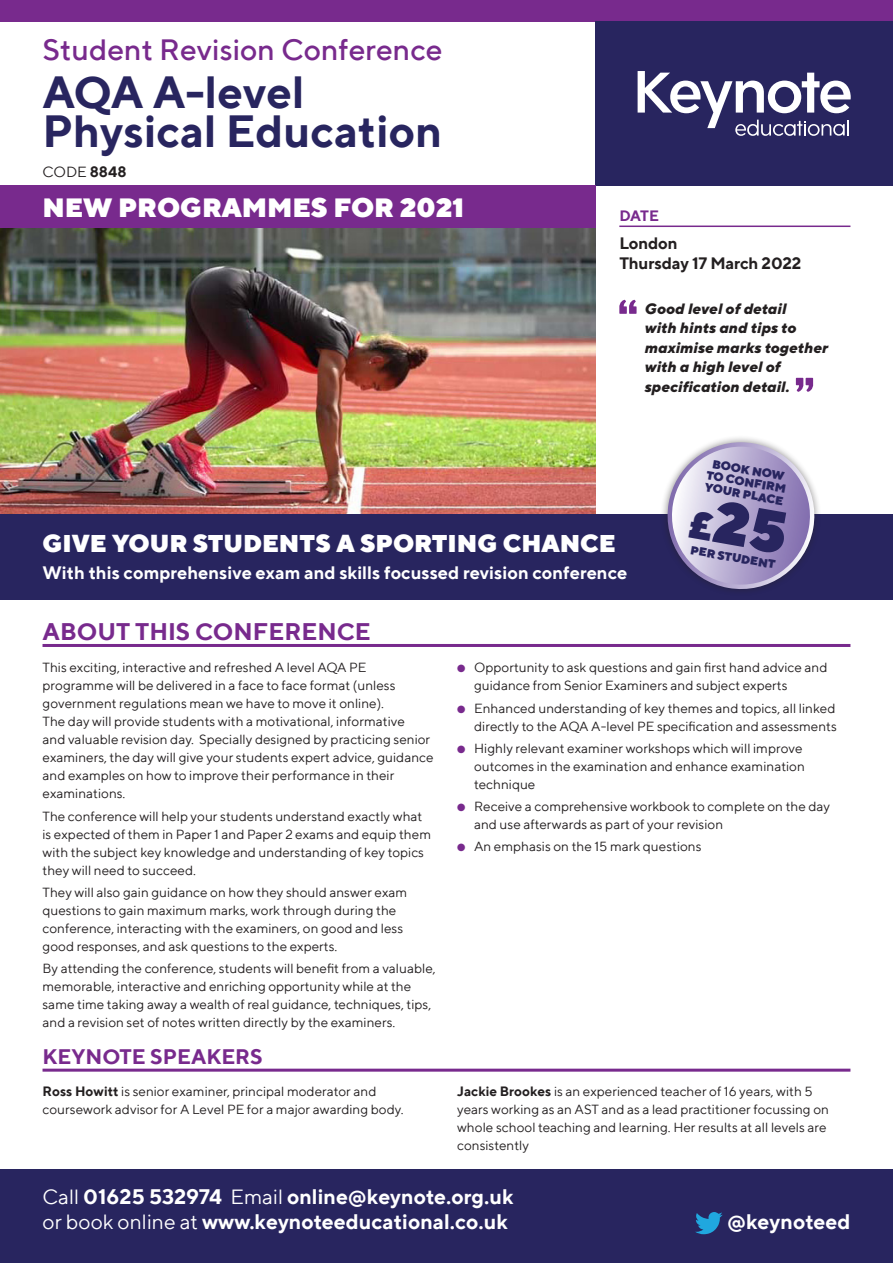
<style>
.page{position:relative;width:893px;height:1263px;background:#fff}
.page>*{position:absolute;margin:0;border:0;box-sizing:border-box;transform-origin:0 0}
.t1{font:700 45px/39px "TT Norms";color:#28255f}
.t2{font:500 30px "TT Norms";color:#782a8d}
.t3{font:900 27px "TT Norms";color:#fff}
.t4{font:900 24.75px "TT Norms";color:#fff}
.t5{font:700 24px "TT Norms";color:#782a8d}
.t6{font:700 21px/25.2px "TT Norms";color:#fff}
.t7{font:700 21px "TT Norms";color:#782a8d}
.t8{font:700 18px "TT Norms";color:#fff}
.t9{font:700 16.5px/19.5px "TT Norms";letter-spacing:-.01em;color:#231f20}
.t10{font:italic 800 15px/19.5px "TT Norms";color:#231f20}
.t11{font:15px "TT Norms";color:#231f20}
.t12{font:700 15px "TT Norms";color:#782a8d}
.t13{font:13.5px/18px "TT Norms";color:#231f20}
.t14{font:900 12px/12.3px "TT Norms";color:#28255f;text-align:center}
.s1{font-weight:700}
.s2{color:#782a8d}
.s3{font-weight:400}
</style>
<div class="page">
<img style="left:0;top:228px;width:595px;height:287px">
<div style="left:0;top:515px;width:893px;height:85px;background:#28255f"></div>
<div style="left:0;top:0;width:893px;height:21px;background:#782a8d"></div>
<div style="left:595px;top:21px;width:298px;height:165px;background:#28255f"></div>
<svg style="left:638px;top:71px;width:213px;height:65px"></svg>
<div style="left:0;top:1169px;width:893px;height:94px;background:#28255f"></div>
<hr style="left:619px;top:226px;width:231px;height:1px;background:#782a8d">
<svg style="left:619px;top:300px;width:18px;height:14px"></svg>
<svg style="left:796px;top:378px;width:17px;height:14px"></svg>
<hr style="left:43px;top:644px;width:807px;height:3px;background:#782a8d">
<hr style="left:43px;top:1069px;width:807px;height:3px;background:#782a8d">
<div style="left:660px;top:435px;width:162px;height:161px;background:#231f20;opacity:.5"></div>
<div style="left:0;top:186px;width:595px;height:42px;background:#782a8d"></div>
<svg style="left:695px;top:1212px;width:28px;height:22px"></svg>
<svg style="left:662px;top:442px;width:158px;height:153px"></svg>
<h2 class="t2" style="left:43px;top:31px;width:402px">Student Revision Conference</h2>
<h1 class="t1" style="left:43px;top:71px;width:401px">AQA A-level<br>Physical Education</h1>
<p class="t11" style="left:43px;top:163px;width:86px">CODE <span class="s1">8848</span></p>
<h3 class="t3" style="left:43px;top:190px;width:423px">NEW PROGRAMMES FOR 2021</h3>
<p class="t12" style="left:619px;top:207px;width:41px">DATE</p>
<p class="t9" style="left:619px;top:233px;width:184px">London<br>Thursday 17 March 2022</p>
<p class="t10" style="left:645px;top:298px;width:185px">Good level of detail<br>with hints and tips to maximise marks together with a high level of specification detail.</p>
<p class="t14" style="left:710px;top:456px;width:82px;rotate:10deg">BOOK NOW<br>TO CONFIRM<br>YOUR PLACE</p>
<h3 class="t4" style="left:43px;top:527px;width:575px">GIVE YOUR STUDENTS A SPORTING CHANCE</h3>
<h3 class="t8" style="left:43px;top:562px;width:586px">With this comprehensive exam and skills focussed revision conference</h3>
<h3 class="t5" style="left:43px;top:616px;width:330px">ABOUT THIS CONFERENCE</h3>
<p class="t14" style="left:692px;top:543px;width:88px;rotate:10deg">PER STUDENT</p>
<p class="t13" style="left:43px;top:658px;width:393px">This exciting, interactive and refreshed A level AQA PE programme will be delivered in a face to face format (unless government regulations mean we have to move it online).<br>The day will provide students with a motivational, informative<br>and valuable revision day. Specially designed by practicing senior examiners, the day will give your students expert advice, guidance and examples on how to improve their performance in their examinations.</p>
<p class="t13" style="left:43px;top:807px;width:390px">The conference will help your students understand exactly what is expected of them in Paper 1 and Paper 2 exams and equip them with the subject key knowledge and understanding of key topics they will need to succeed.</p>
<p class="t13" style="left:43px;top:883px;width:366px">They will also gain guidance on how they should answer exam questions to gain maximum marks, work through during the conference, interacting with the examiners, on good and less good responses, and ask questions to the experts.</p>
<p class="t13" style="left:43px;top:959px;width:395px">By attending the conference, students will benefit from a valuable, memorable, interactive and enriching opportunity while at the same time taking away a wealth of real guidance, techniques, tips, and a revision set of notes written directly by the examiners.</p>
<h3 class="t7" style="left:43px;top:1044px;width:222px">KEYNOTE SPEAKERS</h3>
<p class="t13" style="left:474px;top:658px;width:355px;text-indent:-17px"><span class="s2">●</span> Opportunity to ask questions and gain first hand advice and guidance from Senior Examiners and subject experts</p>
<p class="t13" style="left:457px;top:699px;width:381px;text-align:right"><span class="s2">●</span> Enhanced understanding of key themes and topics, all linked directly to the AQA A-level PE specification and assessments</p>
<p class="t13" style="left:474px;top:739px;width:332px;text-indent:-17px"><span class="s2">●</span> Highly relevant examiner workshops which will improve outcomes in the examination and enhance examination technique</p>
<p class="t13" style="left:474px;top:797px;width:358px;text-indent:-17px"><span class="s2">●</span> Receive a comprehensive workbook to complete on the day and use afterwards as part of your revision</p>
<p class="t13" style="left:457px;top:837px;width:246px"><span class="s2">●</span> An emphasis on the 15 mark questions</p>
<p class="t13" style="left:43px;top:1082px;width:362px"><span class="s1">Ross Howitt</span> is senior examiner, principal moderator and coursework advisor for A Level PE for a major awarding body.</p>
<p class="t13" style="left:457px;top:1082px;width:373px"><span class="s1">Jackie Brookes</span> is an experienced teacher of 16 years, with 5 years working as an AST and as a lead practitioner focussing on whole school teaching and learning. Her results at all levels are consistently</p>
<h3 class="t6" style="left:43px;top:1183px;width:472px"><span class="s3">Call</span> 01625 532974 <span class="s3">Email</span> online@keynote.org.uk <span class="s3">or book online at</span> www.keynoteeducational.co.uk</h3>
<h3 class="t6" style="left:727px;top:1208px;width:125px">@keynoteed</h3>
</div>
